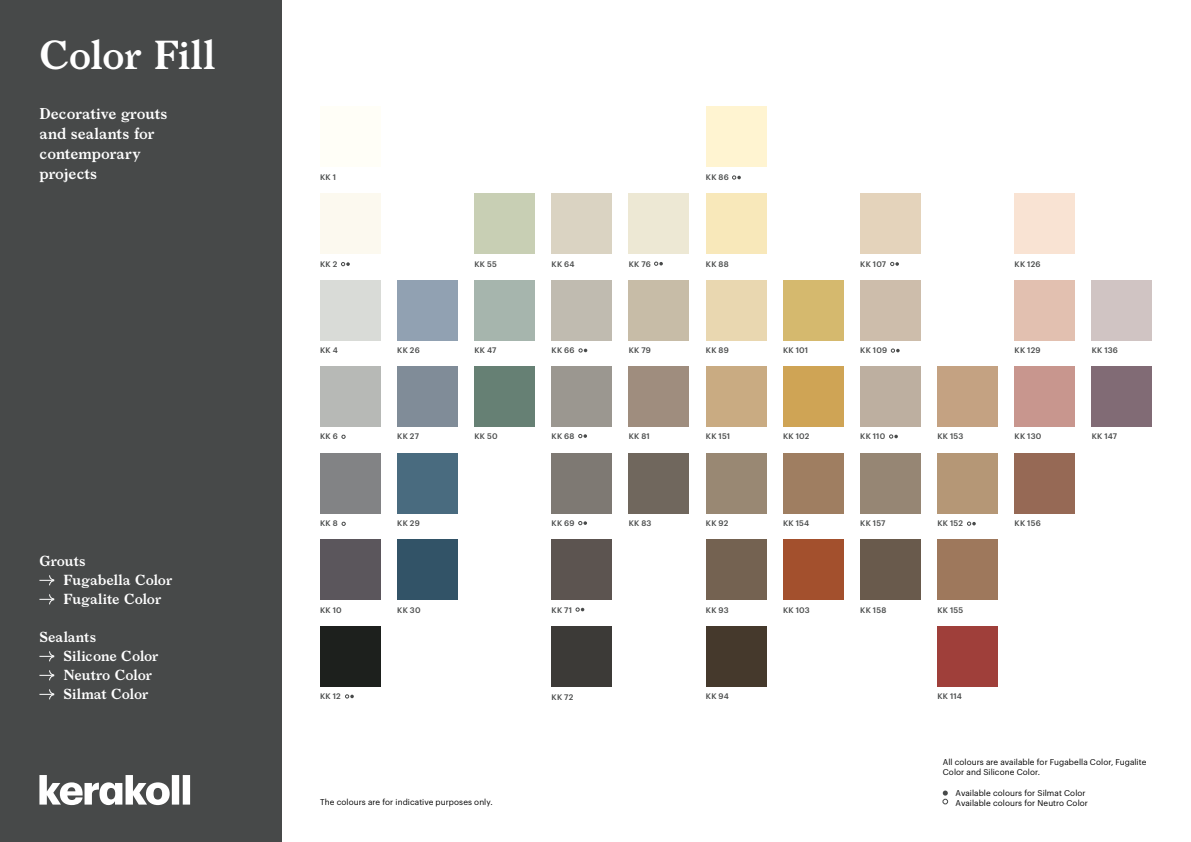
<style>
.page{position:relative;width:1191px;height:842px;background:#fff}
.page>*{position:absolute;margin:0;border:0;box-sizing:border-box;transform-origin:0 0}
.t1{font:600 38.8px "Larish Neue";letter-spacing:-.01em;color:#fff}
.t2{font:600 15px/20px "Larish Neue";color:#fff}
.t3{font:600 14px/19px "Larish Neue";letter-spacing:-.005em;color:#fff}
.t4{font:8.2px/9.9px "Graphik";letter-spacing:.01em;color:#000}
.t5{font:500 7.9px "Graphik";letter-spacing:.025em;color:#474949}
</style>
<div class="page">
<div style="left:0;top:0;width:281px;height:842px;background:#474949"></div>
<svg style="left:39px;top:775px;width:151px;height:30px"></svg>
<svg style="left:39px;top:575px;width:16px;height:11px"></svg>
<svg style="left:39px;top:594px;width:16px;height:11px"></svg>
<svg style="left:39px;top:651px;width:16px;height:11px"></svg>
<svg style="left:39px;top:670px;width:16px;height:11px"></svg>
<svg style="left:39px;top:689px;width:16px;height:11px"></svg>
<svg style="left:942px;top:790px;width:5px;height:14px"></svg>
<div style="left:397px;top:280px;width:60px;height:60px;background:#91a1b2"></div>
<div style="left:397px;top:366px;width:60px;height:61px;background:#808c98"></div>
<div style="left:397px;top:453px;width:60px;height:60px;background:#496b7f"></div>
<div style="left:397px;top:539px;width:60px;height:61px;background:#325367"></div>
<div style="left:474px;top:193px;width:61px;height:61px;background:#c8cfb4"></div>
<div style="left:474px;top:280px;width:61px;height:60px;background:#a6b5ad"></div>
<div style="left:474px;top:366px;width:61px;height:61px;background:#668074"></div>
<div style="left:783px;top:280px;width:60px;height:60px;background:#d5b96e"></div>
<div style="left:783px;top:366px;width:60px;height:61px;background:#cfa455"></div>
<div style="left:783px;top:453px;width:60px;height:60px;background:#9f7e61"></div>
<div style="left:783px;top:539px;width:60px;height:61px;background:#a3502d"></div>
<div style="left:1014px;top:193px;width:61px;height:61px;background:#f9e3d3"></div>
<div style="left:1014px;top:280px;width:61px;height:60px;background:#e2c0b0"></div>
<div style="left:1014px;top:366px;width:61px;height:61px;background:#c8968e"></div>
<div style="left:1014px;top:453px;width:61px;height:60px;background:#966955"></div>
<div style="left:1091px;top:280px;width:61px;height:60px;background:#d0c4c3"></div>
<div style="left:1091px;top:366px;width:61px;height:61px;background:#816b75"></div>
<div style="left:320px;top:107px;width:60px;height:60px;background:#fffef7"></div>
<div style="left:320px;top:193px;width:60px;height:61px;background:#fcf9ef"></div>
<div style="left:320px;top:280px;width:60px;height:60px;background:#d9dbd7"></div>
<div style="left:320px;top:366px;width:60px;height:61px;background:#b7b9b6"></div>
<div style="left:320px;top:453px;width:60px;height:60px;background:#828385"></div>
<div style="left:320px;top:539px;width:60px;height:61px;background:#5b565c"></div>
<div style="left:320px;top:626px;width:60px;height:60px;background:#1d201d"></div>
<svg style="left:345px;top:695px;width:9px;height:3px"></svg>
<div style="left:629px;top:193px;width:60px;height:61px;background:#ede8d4"></div>
<div style="left:629px;top:280px;width:60px;height:60px;background:#c7bca7"></div>
<div style="left:629px;top:366px;width:60px;height:61px;background:#9f8d7e"></div>
<div style="left:629px;top:453px;width:60px;height:60px;background:#70675d"></div>
<div style="left:706px;top:107px;width:60px;height:60px;background:#fff4d1"></div>
<div style="left:706px;top:193px;width:60px;height:61px;background:#f8e8ba"></div>
<div style="left:706px;top:280px;width:60px;height:60px;background:#e9d7b0"></div>
<div style="left:706px;top:366px;width:60px;height:61px;background:#c9ab82"></div>
<div style="left:706px;top:453px;width:60px;height:60px;background:#998873"></div>
<div style="left:706px;top:539px;width:60px;height:61px;background:#746251"></div>
<div style="left:706px;top:626px;width:60px;height:60px;background:#45392c"></div>
<div style="left:860px;top:193px;width:60px;height:61px;background:#e4d3bb"></div>
<div style="left:860px;top:280px;width:60px;height:60px;background:#cdbdab"></div>
<div style="left:860px;top:366px;width:60px;height:61px;background:#bdafa0"></div>
<div style="left:860px;top:453px;width:60px;height:60px;background:#968674"></div>
<div style="left:860px;top:539px;width:60px;height:61px;background:#695a4c"></div>
<div style="left:937px;top:366px;width:60px;height:61px;background:#c4a282"></div>
<div style="left:937px;top:453px;width:60px;height:60px;background:#b59776"></div>
<div style="left:937px;top:539px;width:60px;height:61px;background:#9e785c"></div>
<div style="left:937px;top:626px;width:60px;height:60px;background:#9f3f3a"></div>
<div style="left:551px;top:193px;width:61px;height:61px;background:#dad3c2"></div>
<div style="left:551px;top:280px;width:61px;height:60px;background:#c0bbb0"></div>
<div style="left:551px;top:366px;width:61px;height:61px;background:#9b9790"></div>
<div style="left:551px;top:453px;width:61px;height:60px;background:#7e7973"></div>
<div style="left:551px;top:539px;width:61px;height:61px;background:#5c5450"></div>
<div style="left:551px;top:626px;width:61px;height:60px;background:#3c3a37"></div>
<svg style="left:579px;top:349px;width:8px;height:3px"></svg>
<svg style="left:578px;top:434px;width:9px;height:4px"></svg>
<svg style="left:578px;top:521px;width:9px;height:4px"></svg>
<svg style="left:576px;top:608px;width:8px;height:3px"></svg>
<svg style="left:654px;top:262px;width:9px;height:3px"></svg>
<svg style="left:732px;top:176px;width:9px;height:3px"></svg>
<svg style="left:890px;top:262px;width:9px;height:4px"></svg>
<svg style="left:891px;top:349px;width:8px;height:3px"></svg>
<svg style="left:889px;top:435px;width:9px;height:3px"></svg>
<svg style="left:967px;top:522px;width:8px;height:3px"></svg>
<svg style="left:341px;top:262px;width:9px;height:4px"></svg>
<h1 class="t1" style="left:39px;top:25px;width:178px">Color Fill</h1>
<h2 class="t2" style="left:39px;top:102px;width:130px">Decorative grouts and sealants for contemporary projects</h2>
<h3 class="t3" style="left:63px;top:551px;width:110px;text-indent:-24px">Grouts<br>Fugabella Color<br>Fugalite Color</h3>
<h3 class="t3" style="left:63px;top:627px;width:97px;text-indent:-24px">Sealants<br>Silicone Color<br>Neutro Color<br>Silmat Color</h3>
<p class="t5" style="left:320px;top:171px;width:17px">KK 1</p>
<p class="t5" style="left:706px;top:171px;width:24px">KK 86</p>
<p class="t5" style="left:320px;top:258px;width:19px">KK 2</p>
<p class="t5" style="left:474px;top:258px;width:24px">KK 55</p>
<p class="t5" style="left:551px;top:258px;width:24px">KK 64</p>
<p class="t5" style="left:629px;top:258px;width:23px">KK 76</p>
<p class="t5" style="left:706px;top:258px;width:24px">KK 88</p>
<p class="t5" style="left:860px;top:258px;width:27px">KK 107</p>
<p class="t5" style="left:1014px;top:258px;width:27px">KK 126</p>
<p class="t5" style="left:320px;top:344px;width:19px">KK 4</p>
<p class="t5" style="left:397px;top:344px;width:24px">KK 26</p>
<p class="t5" style="left:474px;top:344px;width:23px">KK 47</p>
<p class="t5" style="left:551px;top:344px;width:24px">KK 66</p>
<p class="t5" style="left:629px;top:344px;width:24px">KK 79</p>
<p class="t5" style="left:706px;top:344px;width:24px">KK 89</p>
<p class="t5" style="left:783px;top:344px;width:27px">KK 101</p>
<p class="t5" style="left:860px;top:344px;width:28px">KK 109</p>
<p class="t5" style="left:1014px;top:344px;width:27px">KK 129</p>
<p class="t5" style="left:1091px;top:344px;width:28px">KK 136</p>
<p class="t5" style="left:320px;top:430px;width:19px">KK 6</p>
<p class="t5" style="left:397px;top:430px;width:23px">KK 27</p>
<p class="t5" style="left:474px;top:430px;width:25px">KK 50</p>
<p class="t5" style="left:551px;top:430px;width:24px">KK 68</p>
<p class="t5" style="left:629px;top:430px;width:23px">KK 81</p>
<p class="t5" style="left:706px;top:430px;width:26px">KK 151</p>
<p class="t5" style="left:783px;top:430px;width:28px">KK 102</p>
<p class="t5" style="left:860px;top:430px;width:26px">KK 110</p>
<p class="t5" style="left:937px;top:430px;width:28px">KK 153</p>
<p class="t5" style="left:1014px;top:430px;width:28px">KK 130</p>
<p class="t5" style="left:1091px;top:430px;width:27px">KK 147</p>
<p class="t5" style="left:320px;top:517px;width:19px">KK 8</p>
<p class="t5" style="left:397px;top:517px;width:24px">KK 29</p>
<p class="t5" style="left:551px;top:517px;width:24px">KK 69</p>
<p class="t5" style="left:629px;top:517px;width:24px">KK 83</p>
<p class="t5" style="left:706px;top:517px;width:24px">KK 92</p>
<p class="t5" style="left:783px;top:517px;width:28px">KK 154</p>
<p class="t5" style="left:860px;top:517px;width:27px">KK 157</p>
<p class="t5" style="left:937px;top:517px;width:27px">KK 152</p>
<p class="t5" style="left:1014px;top:517px;width:28px">KK 156</p>
<p class="t5" style="left:320px;top:604px;width:23px">KK 10</p>
<p class="t5" style="left:397px;top:604px;width:25px">KK 30</p>
<p class="t5" style="left:551px;top:604px;width:22px">KK 71</p>
<p class="t5" style="left:706px;top:604px;width:24px">KK 93</p>
<p class="t5" style="left:783px;top:604px;width:28px">KK 103</p>
<p class="t5" style="left:860px;top:604px;width:28px">KK 158</p>
<p class="t5" style="left:937px;top:604px;width:27px">KK 155</p>
<p class="t5" style="left:320px;top:690px;width:22px">KK 12</p>
<p class="t5" style="left:551px;top:691px;width:23px">KK 72</p>
<p class="t5" style="left:706px;top:690px;width:24px">KK 94</p>
<p class="t5" style="left:937px;top:690px;width:26px">KK 114</p>
<p class="t4" style="left:942px;top:757px;width:205px">All colours are available for Fugabella Color, Fugalite<br>Color and Silicone Color.</p>
<p class="t4" style="left:320px;top:796px;width:174px">The colours are for indicative purposes only.</p>
<p class="t4" style="left:955px;top:787px;width:134px">Available colours for Silmat Color<br>Available colours for Neutro Color</p>
</div>
